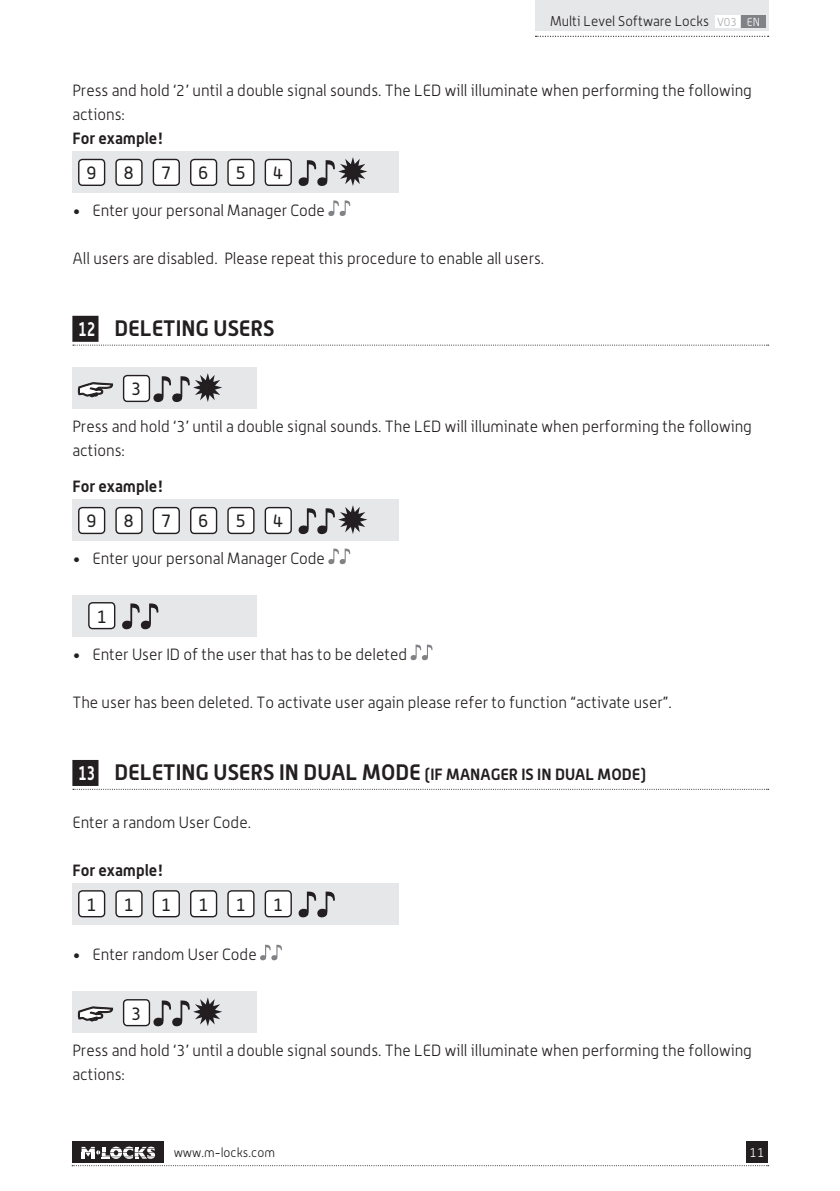
<style>
.page{position:relative;width:840px;height:1191px;background:#fff}
.page>*{position:absolute;margin:0;border:0;box-sizing:border-box;transform-origin:0 0}
.t1{font:700 22px "Alwyn OT";color:#231f20}
.t2{font:18px "Alwyn OT";color:#231f20}
.t3{font:300 16px/24px "Alwyn OT";color:#231f20}
.t4{font:700 16px "Alwyn OT";color:#231f20}
.t5{font:300 14px "Alwyn OT";color:#231f20}
.t6{font:300 12.8px "Alwyn OT";color:#231f20}
.t7{font:300 12.8px "Alwyn OT";color:#fff}
.s1{font-size:11.4px;color:#a8a9ad}
.s2{font-size:11.4px;color:#fff}
.s3{font-size:20px;color:#fff}
.s4{font-size:16px}
</style>
<div class="page">
<div style="left:746px;top:1141px;width:21px;height:22px;background:#231f20"></div>
<svg style="left:72px;top:1165px;width:696px;height:1px"></svg>
<div style="left:534px;top:0;width:233px;height:31px;background:#e6e7e9"></div>
<div style="left:714px;top:15px;width:24px;height:13px;background:#fff"></div>
<div style="left:741px;top:15px;width:24px;height:13px;background:#808285"></div>
<svg style="left:535px;top:36px;width:233px;height:1px"></svg>
<div style="left:72px;top:1141px;width:91px;height:22px;background:#231f20"></div>
<svg style="left:81px;top:1146px;width:74px;height:12px"></svg>
<div style="left:72px;top:316px;width:26px;height:26px;background:#231f20"></div>
<svg style="left:73px;top:345px;width:695px;height:1px"></svg>
<div style="left:72px;top:760px;width:26px;height:26px;background:#231f20"></div>
<svg style="left:73px;top:789px;width:695px;height:1px"></svg>
<div style="left:72px;top:151px;width:327px;height:41px;background:#e6e7e9"></div>
<div style="left:79px;top:159px;width:25px;height:26px;background:#fff;border-radius:4px"></div>
<div style="left:78px;top:159px;width:27px;height:27px;border:1px solid #231f20;border-radius:4px"></div>
<div style="left:116px;top:159px;width:26px;height:26px;background:#fff;border-radius:4px"></div>
<div style="left:115px;top:159px;width:27px;height:27px;border:1px solid #231f20;border-radius:4px"></div>
<div style="left:153px;top:159px;width:26px;height:26px;background:#fff;border-radius:4px"></div>
<div style="left:153px;top:159px;width:27px;height:27px;border:1px solid #231f20;border-radius:4px"></div>
<div style="left:191px;top:159px;width:25px;height:26px;background:#fff;border-radius:4px"></div>
<div style="left:190px;top:159px;width:27px;height:27px;border:1px solid #231f20;border-radius:4px"></div>
<div style="left:228px;top:159px;width:26px;height:26px;background:#fff;border-radius:4px"></div>
<div style="left:227px;top:159px;width:27px;height:27px;border:1px solid #231f20;border-radius:4px"></div>
<div style="left:265px;top:159px;width:26px;height:26px;background:#fff;border-radius:4px"></div>
<div style="left:264px;top:159px;width:28px;height:27px;border:1px solid #231f20;border-radius:4px"></div>
<svg style="left:298px;top:157px;width:69px;height:29px"></svg>
<svg style="left:328px;top:200px;width:22px;height:16px"></svg>
<div style="left:72px;top:367px;width:184px;height:41px;background:#e6e7e9"></div>
<svg style="left:78px;top:382px;width:35px;height:15px"></svg>
<div style="left:123px;top:375px;width:26px;height:26px;background:#fff;border-radius:4px"></div>
<div style="left:123px;top:375px;width:27px;height:27px;border:1px solid #231f20;border-radius:4px"></div>
<svg style="left:153px;top:373px;width:69px;height:30px"></svg>
<div style="left:72px;top:499px;width:327px;height:41px;background:#e6e7e9"></div>
<div style="left:79px;top:507px;width:25px;height:26px;background:#fff;border-radius:4px"></div>
<div style="left:78px;top:507px;width:27px;height:27px;border:1px solid #231f20;border-radius:4px"></div>
<div style="left:116px;top:507px;width:26px;height:26px;background:#fff;border-radius:4px"></div>
<div style="left:115px;top:507px;width:27px;height:27px;border:1px solid #231f20;border-radius:4px"></div>
<div style="left:153px;top:507px;width:26px;height:26px;background:#fff;border-radius:4px"></div>
<div style="left:153px;top:507px;width:27px;height:27px;border:1px solid #231f20;border-radius:4px"></div>
<div style="left:191px;top:507px;width:25px;height:26px;background:#fff;border-radius:4px"></div>
<div style="left:190px;top:507px;width:27px;height:27px;border:1px solid #231f20;border-radius:4px"></div>
<div style="left:228px;top:507px;width:26px;height:26px;background:#fff;border-radius:4px"></div>
<div style="left:227px;top:507px;width:27px;height:27px;border:1px solid #231f20;border-radius:4px"></div>
<div style="left:265px;top:507px;width:26px;height:26px;background:#fff;border-radius:4px"></div>
<div style="left:264px;top:507px;width:28px;height:27px;border:1px solid #231f20;border-radius:4px"></div>
<svg style="left:298px;top:505px;width:69px;height:30px"></svg>
<svg style="left:328px;top:548px;width:22px;height:17px"></svg>
<div style="left:72px;top:595px;width:184px;height:41px;background:#e6e7e9"></div>
<div style="left:89px;top:603px;width:26px;height:25px;background:#fff;border-radius:4px"></div>
<div style="left:88px;top:602px;width:27px;height:27px;border:1px solid #231f20;border-radius:4px"></div>
<svg style="left:122px;top:603px;width:36px;height:27px"></svg>
<svg style="left:410px;top:644px;width:22px;height:17px"></svg>
<div style="left:72px;top:883px;width:327px;height:41px;background:#e6e7e9"></div>
<div style="left:79px;top:891px;width:25px;height:25px;background:#fff;border-radius:4px"></div>
<div style="left:78px;top:890px;width:27px;height:27px;border:1px solid #231f20;border-radius:4px"></div>
<div style="left:116px;top:891px;width:26px;height:25px;background:#fff;border-radius:4px"></div>
<div style="left:115px;top:890px;width:27px;height:27px;border:1px solid #231f20;border-radius:4px"></div>
<div style="left:153px;top:891px;width:26px;height:25px;background:#fff;border-radius:4px"></div>
<div style="left:153px;top:890px;width:27px;height:27px;border:1px solid #231f20;border-radius:4px"></div>
<div style="left:191px;top:891px;width:25px;height:25px;background:#fff;border-radius:4px"></div>
<div style="left:190px;top:890px;width:27px;height:27px;border:1px solid #231f20;border-radius:4px"></div>
<div style="left:228px;top:891px;width:26px;height:25px;background:#fff;border-radius:4px"></div>
<div style="left:227px;top:890px;width:27px;height:27px;border:1px solid #231f20;border-radius:4px"></div>
<div style="left:265px;top:891px;width:26px;height:25px;background:#fff;border-radius:4px"></div>
<div style="left:264px;top:890px;width:28px;height:27px;border:1px solid #231f20;border-radius:4px"></div>
<svg style="left:298px;top:891px;width:37px;height:27px"></svg>
<svg style="left:260px;top:944px;width:22px;height:17px"></svg>
<div style="left:72px;top:991px;width:184px;height:41px;background:#e6e7e9"></div>
<svg style="left:78px;top:1006px;width:35px;height:15px"></svg>
<div style="left:123px;top:999px;width:26px;height:26px;background:#fff;border-radius:4px"></div>
<div style="left:123px;top:999px;width:27px;height:27px;border:1px solid #231f20;border-radius:4px"></div>
<svg style="left:153px;top:997px;width:69px;height:30px"></svg>
<p class="t5" style="left:549px;top:13px;width:211px">Multi Level Software Locks <span class="s1">V03</span> <span class="s2">EN</span></p>
<p class="t3" style="left:72px;top:78px;width:680px">Press and hold ‘2’ until a double signal sounds. The LED will illuminate when performing the following actions:</p>
<p class="t4" style="left:72px;top:128px;width:92px">For example!</p>
<p class="t2" style="left:86px;top:162px;width:12px">9</p>
<p class="t2" style="left:123px;top:162px;width:12px">8</p>
<p class="t2" style="left:161px;top:162px;width:12px">7</p>
<p class="t2" style="left:198px;top:162px;width:12px">6</p>
<p class="t2" style="left:235px;top:162px;width:12px">5</p>
<p class="t2" style="left:273px;top:162px;width:12px">4</p>
<p class="t3" style="left:72px;top:198px;width:254px">• Enter your personal Manager Code</p>
<p class="t3" style="left:72px;top:246px;width:473px">All users are disabled. Please repeat this procedure to enable all users.</p>
<h1 class="t1" style="left:78px;top:314px;width:198px"><span class="s3">12</span> DELETING USERS</h1>
<p class="t2" style="left:131px;top:378px;width:12px">3</p>
<p class="t3" style="left:72px;top:414px;width:680px">Press and hold ‘3’ until a double signal sounds. The LED will illuminate when performing the following actions:</p>
<p class="t4" style="left:72px;top:476px;width:92px">For example!</p>
<p class="t2" style="left:86px;top:510px;width:12px">9</p>
<p class="t2" style="left:123px;top:510px;width:12px">8</p>
<p class="t2" style="left:161px;top:510px;width:12px">7</p>
<p class="t2" style="left:198px;top:510px;width:12px">6</p>
<p class="t2" style="left:235px;top:510px;width:12px">5</p>
<p class="t2" style="left:273px;top:510px;width:12px">4</p>
<p class="t3" style="left:72px;top:546px;width:254px">• Enter your personal Manager Code</p>
<p class="t2" style="left:96px;top:605px;width:12px">1</p>
<p class="t3" style="left:72px;top:642px;width:336px">• Enter User ID of the user that has to be deleted</p>
<p class="t3" style="left:72px;top:690px;width:600px">The user has been deleted. To activate user again please refer to function “activate user”.</p>
<h1 class="t1" style="left:78px;top:758px;width:569px"><span class="s3">13</span> DELETING USERS IN DUAL MODE <span class="s4">(IF MANAGER IS IN DUAL MODE)</span></h1>
<p class="t3" style="left:72px;top:810px;width:180px">Enter a random User Code.</p>
<p class="t4" style="left:72px;top:860px;width:92px">For example!</p>
<p class="t2" style="left:86px;top:893px;width:12px">1</p>
<p class="t2" style="left:123px;top:893px;width:12px">1</p>
<p class="t2" style="left:161px;top:893px;width:12px">1</p>
<p class="t2" style="left:198px;top:893px;width:12px">1</p>
<p class="t2" style="left:235px;top:893px;width:12px">1</p>
<p class="t2" style="left:273px;top:893px;width:12px">1</p>
<p class="t3" style="left:72px;top:942px;width:186px">• Enter random User Code</p>
<p class="t2" style="left:131px;top:1002px;width:12px">3</p>
<p class="t3" style="left:72px;top:1038px;width:680px">Press and hold ‘3’ until a double signal sounds. The LED will illuminate when performing the following actions:</p>
<p class="t6" style="left:173px;top:1145px;width:103px">www.m-locks.com</p>
<p class="t7" style="left:749px;top:1145px;width:16px">11</p>
</div>
